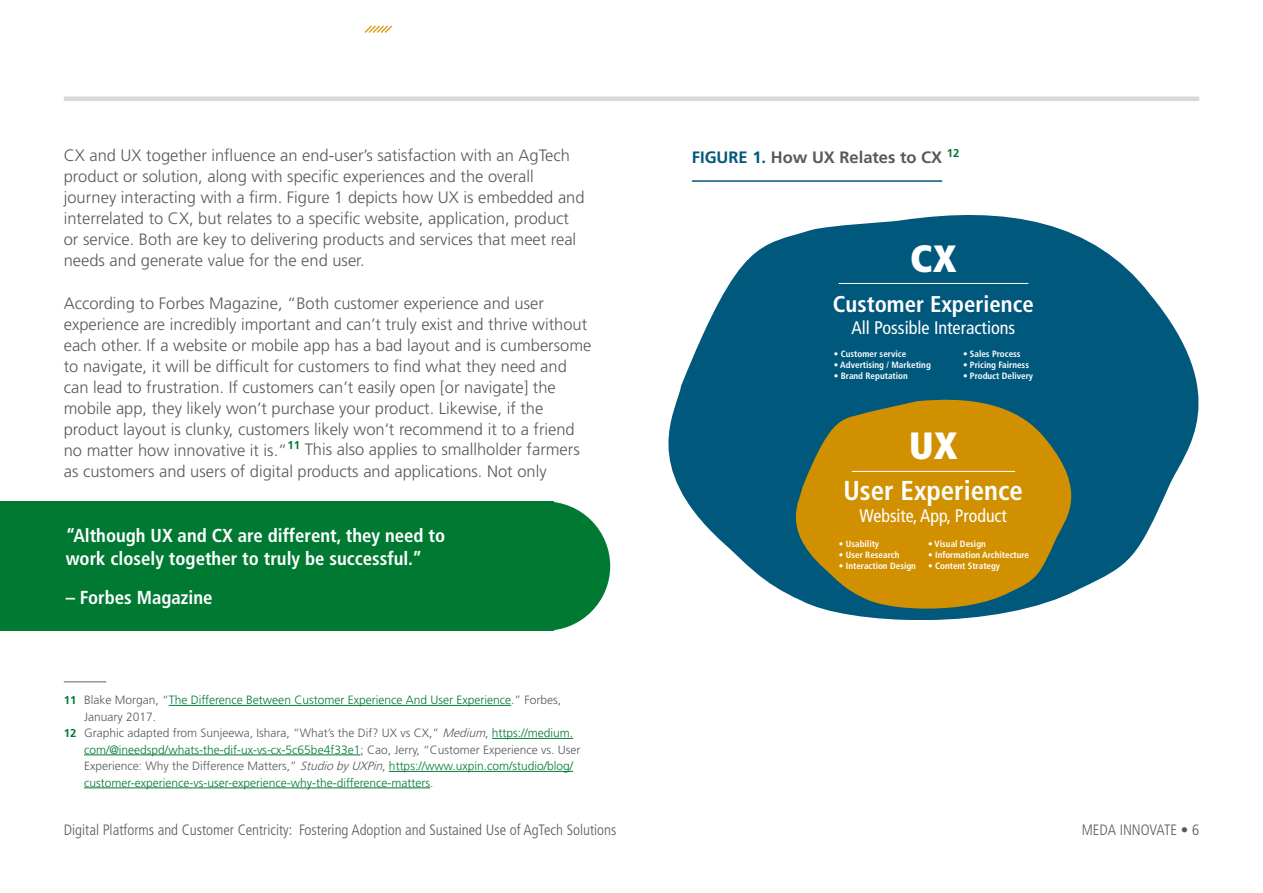
<style>
.page{position:relative;width:1263px;height:893px;background:#fff}
.page>*{position:absolute;margin:0;border:0;box-sizing:border-box;transform-origin:0 0}
.t1{font:900 condensed 37.95px "Frutiger LT Std";color:#fff}
.t2{font:700 condensed 27.3px "Frutiger LT Std";color:#fff}
.t3{font:700 condensed 22.8px "Frutiger LT Std";color:#fff}
.t4{font:700 condensed 18.75px/22.5px "Frutiger LT Std";color:#fff}
.t5{font:condensed 18.3px "Frutiger LT Std";color:#fff}
.t6{font:300 16.5px/21px "Frutiger LT Std";color:#58595b}
.t7{font:700 16.5px "Frutiger LT Std";color:#58595b}
.t8{font:300 condensed 15px "Frutiger LT Std";color:#58595b}
.t9{font:300 12px "Frutiger LT Std";color:#007a33}
.t10{font:300 12px "Frutiger LT Std";color:#58595b}
.t11{font:700 condensed 9.15px "Frutiger LT Std";color:#fff}
.s1{font-weight:700;font-size:11.4px}
.s2{color:#58595b}
.s3{font-weight:700;font-size:11.4px;color:#007a33}
.s4{font-style:italic}
.s5{color:#007a33}
.s6{color:#00587c}
</style>
<div class="page">
<svg style="left:364px;top:25px;width:29px;height:8px"></svg>
<hr style="left:64px;top:97px;width:1135px;height:4px;background:#d7d9da">
<svg style="left:668px;top:216px;width:531px;height:404px;fill:#00587c"></svg>
<svg style="left:781px;top:396px;width:309px;height:219px;background:#93822c"></svg>
<hr style="left:838px;top:283px;width:190px;height:1px;background:#fff">
<hr style="left:852px;top:471px;width:163px;height:1px;background:#fff">
<hr style="left:692px;top:180px;width:250px;height:2px;background:#00587c">
<div style="left:481px;top:501px;width:129px;height:130px;background:#007a33;border-radius:50%"></div>
<div style="left:0;top:501px;width:554px;height:130px;background:#007a33"></div>
<hr style="left:169px;top:705px;width:342px;height:1px;background:#007a33">
<hr style="left:492px;top:738px;width:81px;height:1px;background:#007a33">
<hr style="left:84px;top:755px;width:276px;height:1px;background:#007a33">
<hr style="left:389px;top:771px;width:184px;height:1px;background:#007a33">
<hr style="left:84px;top:788px;width:346px;height:1px;background:#007a33">
<hr style="left:64px;top:681px;width:42px;height:1px;background:#737577">
<p class="t6" style="left:64px;top:145px;width:522px">CX and UX together influence an end-user’s satisfaction with an AgTech product or solution, along with specific experiences and the overall journey interacting with a firm. Figure 1 depicts how UX is embedded and interrelated to CX, but relates to a specific website, application, product or service. Both are key to delivering products and services that meet real needs and generate value for the end user.</p>
<p class="t6" style="left:64px;top:293px;width:529px">According to Forbes Magazine, “Both customer experience and user experience are incredibly important and can’t truly exist and thrive without each other. If a website or mobile app has a bad layout and is cumbersome to navigate, it will be difficult for customers to find what they need and can lead to frustration. If customers can’t easily open [or navigate] the mobile app, they likely won’t purchase your product. Likewise, if the product layout is clunky, customers likely won’t recommend it to a friend no matter how innovative it is.”<sup>11</sup> This also applies to smallholder farmers as customers and users of digital products and applications. Not only</p>
<p class="t4" style="left:66px;top:524px;width:381px">“Although UX and CX are different, they need to work closely together to truly be successful.”</p>
<p class="t4" style="left:66px;top:586px;width:148px">– Forbes Magazine</p>
<p class="t9" style="left:64px;top:693px;width:499px"><span class="s1">11</span> <span class="s2">Blake Morgan, “</span>The Difference Between Customer Experience And User Experience<span class="s2">.” Forbes,</span></p>
<p class="t10" style="left:84px;top:710px;width:74px">January 2017.</p>
<p class="t10" style="left:64px;top:726px;width:511px"><span class="s3">12</span> Graphic adapted from Sunjeewa, Ishara, “What’s the Dif? UX vs CX,” <span class="s4">Medium</span>, <span class="s5">https://medium.</span></p>
<p class="t9" style="left:84px;top:743px;width:498px">com/@ineedspd/whats-the-dif-ux-vs-cx-5c65be4f33e1<span class="s2">; Cao, Jerry, “Customer Experience vs. User</span></p>
<p class="t10" style="left:84px;top:759px;width:490px">Experience: Why the Difference Matters,” <span class="s4">StudiobyUXPin</span>, <span class="s5">https://www.uxpin.com/studio/blog/</span></p>
<p class="t9" style="left:84px;top:776px;width:351px">customer-experience-vs-user-experience-why-the-difference-matters<span class="s2">.</span></p>
<p class="t7" style="left:692px;top:148px;width:269px"><span class="s6">FIGURE 1.</span> How UX Relates to CX <sup>12</sup></p>
<h1 class="t1" style="left:910px;top:235px;width:48px">CX</h1>
<h3 class="t3" style="left:833px;top:291px;width:202px">Customer Experience</h3>
<p class="t5" style="left:851px;top:317px;width:165px">All Possible Interactions</p>
<p class="t11" style="left:834px;top:348px;width:74px">• Customer service</p>
<p class="t11" style="left:834px;top:359px;width:98px">• Advertising / Marketing</p>
<p class="t11" style="left:834px;top:370px;width:75px">• Brand Reputation</p>
<p class="t11" style="left:963px;top:348px;width:59px">• Sales Process</p>
<p class="t11" style="left:963px;top:359px;width:68px">• Pricing Fairness</p>
<p class="t11" style="left:963px;top:370px;width:72px">• Product Delivery</p>
<h1 class="t1" style="left:909px;top:423px;width:50px">UX</h1>
<h2 class="t2" style="left:843px;top:474px;width:181px">User Experience</h2>
<p class="t5" style="left:859px;top:505px;width:149px">Website, App, Product</p>
<p class="t11" style="left:928px;top:539px;width:59px">• Visual Design</p>
<p class="t11" style="left:928px;top:550px;width:102px">• Information Architecture</p>
<p class="t11" style="left:928px;top:561px;width:74px">• Content Strategy</p>
<p class="t11" style="left:839px;top:539px;width:42px">• Usability</p>
<p class="t11" style="left:839px;top:550px;width:62px">• User Research</p>
<p class="t11" style="left:839px;top:561px;width:79px">• Interaction Design</p>
<p class="t8" style="left:64px;top:821px;width:554px">Digital Platforms and Customer Centricity: Fostering Adoption and Sustained Use of AgTech Solutions</p>
<p class="t8" style="left:1082px;top:821px;width:119px">MEDA INNOVATE • 6</p>
</div>
